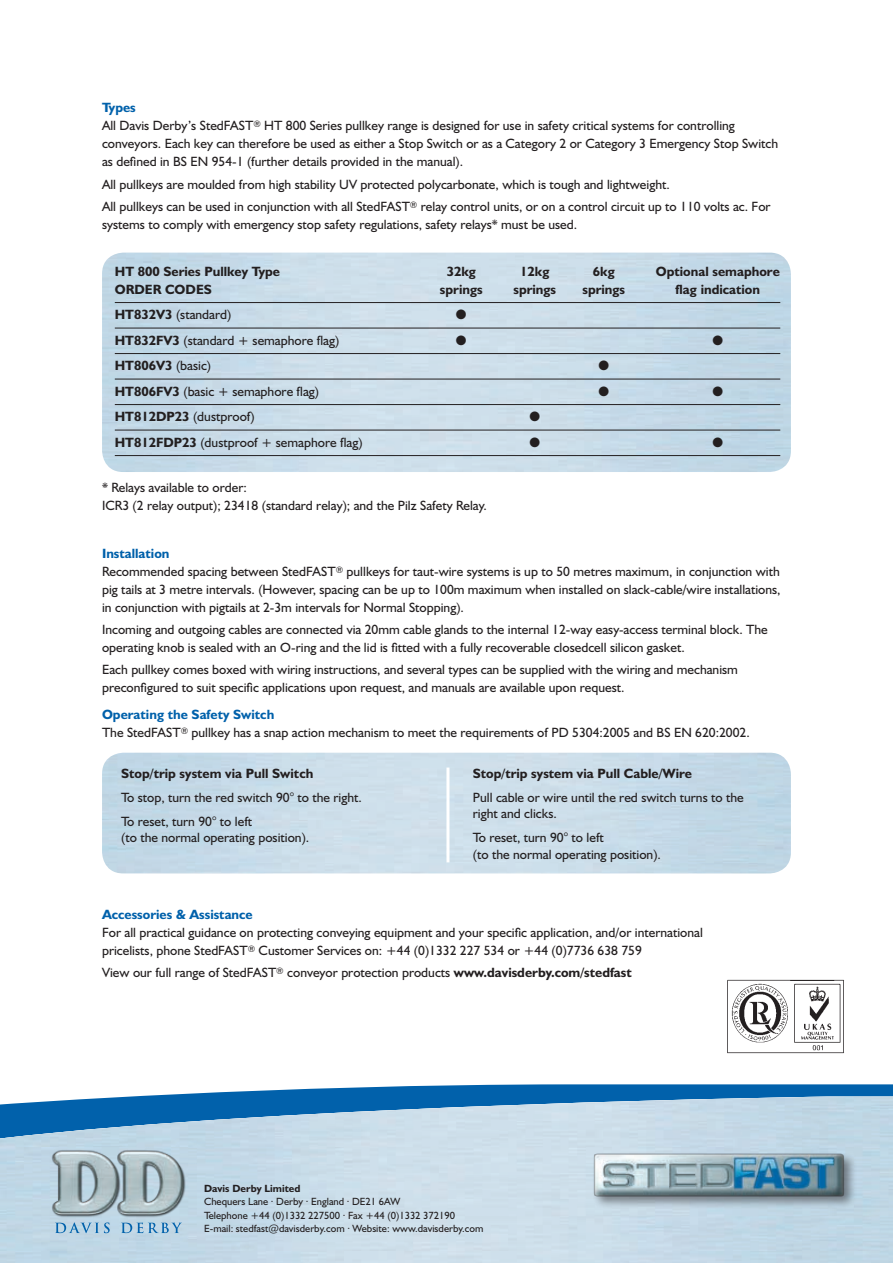
<style>
.page{position:relative;width:893px;height:1263px;background:#fff}
.page>*{position:absolute;margin:0;border:0;box-sizing:border-box;transform-origin:0 0}
.t1{font:13.5px/18px "Humanist 521 BT";color:#231f20}
.t2{font:700 13.5px "Humanist 521 BT";color:#231f20}
.t3{font:700 13.5px "Humanist 521 BT";color:#0161ab}
.t4{font:13.5px "Zapf Dingbats ITC";color:#231f20}
.t5{font:10.5px/13.5px "Humanist 521 BT";color:#231f20}
.t6{font:700 10.5px "Humanist 521 BT";color:#231f20}
.s1{font-weight:700;color:#0161ab}
.s2{font-weight:700}
.s3{font-weight:400}
</style>
<div class="page">
<svg style="left:141px;top:1084px;width:752px;height:12px;fill:#0161ab"></svg>
<img style="left:0;top:1096px;width:893px;height:167px">
<div style="left:592px;top:1151px;width:264px;height:58px;background:#231f20;opacity:.5"></div>
<img style="left:592px;top:1151px;width:254px;height:46px">
<svg style="left:55px;top:1222px;width:55px;height:11px"></svg>
<svg style="left:121px;top:1222px;width:61px;height:11px"></svg>
<img style="left:46px;top:1145px;width:145px;height:77px">
<img style="left:727px;top:979px;width:117px;height:75px">
<hr style="left:115px;top:302px;width:665px;height:1px;background:#231f20">
<hr style="left:115px;top:328px;width:665px;height:1px;background:#231f20">
<hr style="left:115px;top:353px;width:665px;height:1px;background:#231f20">
<hr style="left:115px;top:379px;width:665px;height:1px;background:#231f20">
<hr style="left:115px;top:404px;width:665px;height:1px;background:#231f20">
<hr style="left:115px;top:430px;width:665px;height:1px;background:#231f20">
<hr style="left:115px;top:455px;width:665px;height:1px;background:#231f20">
<p class="t1" style="left:102px;top:98px;width:678px"><span class="s1">Types<br></span>All Davis Derby’s StedFAST<sup>®</sup> HT 800 Series pullkey range is designed for use in safety critical systems for controlling conveyors. Each key can therefore be used as either a Stop Switch or as a Category 2 or Category 3 Emergency Stop Switch as defined in BS EN 954-1 (further details provided in the manual).</p>
<p class="t1" style="left:102px;top:173px;width:670px;line-height:22.2px">All pullkeys are moulded from high stability UV protected polycarbonate, which is tough and lightweight.<br>All pullkeys can be used in conjunction with all StedFAST<sup>®</sup> relay control units, or on a control circuit up to 110 volts ac. For</p>
<p class="t1" style="left:102px;top:215px;width:477px">systems to comply with emergency stop safety regulations, safety relays* must be used.</p>
<p class="t2" style="left:115px;top:263px;width:167px">HT 800 Series Pullkey Type</p>
<p class="t2" style="left:447px;top:263px;width:31px">32kg</p>
<p class="t2" style="left:520px;top:263px;width:31px">12kg</p>
<p class="t2" style="left:593px;top:263px;width:23px">6kg</p>
<p class="t2" style="left:656px;top:263px;width:125px">Optional semaphore</p>
<p class="t2" style="left:115px;top:281px;width:98px">ORDER CODES</p>
<p class="t2" style="left:440px;top:281px;width:44px">springs</p>
<p class="t2" style="left:513px;top:281px;width:44px">springs</p>
<p class="t2" style="left:582px;top:281px;width:44px">springs</p>
<p class="t2" style="left:676px;top:281px;width:86px">flag indication</p>
<p class="t1" style="left:115px;top:305px;width:118px"><span class="s2">HT832V3</span> (standard)</p>
<p class="t4" style="left:456px;top:308px;width:12px">●</p>
<p class="t1" style="left:115px;top:331px;width:226px"><span class="s2">HT832FV3</span> (standard + semaphore flag)</p>
<p class="t4" style="left:456px;top:334px;width:12px">●</p>
<p class="t4" style="left:712px;top:334px;width:12px">●</p>
<p class="t2" style="left:115px;top:357px;width:98px">HT806V3 <span class="s3">(basic)</span></p>
<p class="t4" style="left:598px;top:359px;width:12px">●</p>
<p class="t1" style="left:115px;top:382px;width:206px"><span class="s2">HT806FV3</span> (basic + semaphore flag)</p>
<p class="t4" style="left:598px;top:385px;width:12px">●</p>
<p class="t4" style="left:712px;top:385px;width:12px">●</p>
<p class="t1" style="left:115px;top:407px;width:141px"><span class="s2">HT812DP23</span> (dustproof)</p>
<p class="t4" style="left:529px;top:410px;width:12px">●</p>
<p class="t1" style="left:115px;top:433px;width:249px"><span class="s2">HT812FDP23</span> (dustproof + semaphore flag)</p>
<p class="t4" style="left:529px;top:436px;width:12px">●</p>
<p class="t4" style="left:712px;top:436px;width:12px">●</p>
<p class="t1" style="left:102px;top:478px;width:386px">* Relays available to order:<br>ICR3 (2 relay output); 23418 (standard relay); and the Pilz Safety Relay.</p>
<p class="t1" style="left:102px;top:544px;width:680px"><span class="s1">Installation<br></span>Recommended spacing between StedFAST<sup>®</sup> pullkeys for taut-wire systems is up to 50 metres maximum, in conjunction with pig tails at 3 metre intervals. (However, spacing can be up to 100m maximum when installed on slack-cable/wire installations, in conjunction with pigtails at 2-3m intervals for Normal Stopping).</p>
<p class="t1" style="left:102px;top:620px;width:667px">Incoming and outgoing cables are connected via 20mm cable glands to the internal 12-way easy-access terminal block. The operating knob is sealed with an O-ring and the lid is fitted with a fully recoverable closedcell silicon gasket.</p>
<p class="t1" style="left:102px;top:660px;width:637px">Each pullkey comes boxed with wiring instructions, and several types can be supplied with the wiring and mechanism preconfigured to suit specific applications upon request, and manuals are available upon request.</p>
<p class="t1" style="left:102px;top:705px;width:649px"><span class="s1">Operating the Safety Switch<br></span>The StedFAST<sup>®</sup> pullkey has a snap action mechanism to meet the requirements of PD 5304:2005 and BS EN 620:2002.</p>
<p class="t2" style="left:121px;top:765px;width:194px">Stop/trip system via Pull Switch</p>
<p class="t1" style="left:121px;top:785px;width:242px;line-height:24px">To stop, turn the red switch 90° to the right.<br>To reset, turn 90° to left</p>
<p class="t1" style="left:121px;top:828px;width:190px">(to the normal operating position).</p>
<p class="t2" style="left:473px;top:765px;width:221px">Stop/trip system via Pull Cable/Wire</p>
<p class="t1" style="left:473px;top:789px;width:272px;line-height:16.5px">Pull cable or wire until the red switch turns to the right and clicks.</p>
<p class="t1" style="left:473px;top:829px;width:190px;line-height:16.5px">To reset, turn 90° to left<br>(to the normal operating position).</p>
<p class="t3" style="left:102px;top:906px;width:152px">Accessories &amp; Assistance</p>
<p class="t1" style="left:102px;top:923px;width:602px">For all practical guidance on protecting conveying equipment and your specific application, and/or international pricelists, phone StedFAST<sup>®</sup> Customer Services on: +44 (0)1332 227 534 or +44 (0)7736 638 759</p>
<p class="t1" style="left:102px;top:963px;width:531px">View our full range of StedFAST<sup>®</sup> conveyor protection products <span class="s2">www.davisderby.com/stedfast</span></p>
<p class="t6" style="left:204px;top:1182px;width:98px">Davis Derby Limited</p>
<p class="t5" style="left:204px;top:1195px;width:281px">Chequers Lane · Derby · England · DE21 6AW<br>Telephone +44 (0)1332 227500 · Fax +44 (0)1332 372190<br>E-mail: stedfast@davisderby.com · Website: www.davisderby.com</p>
</div>
